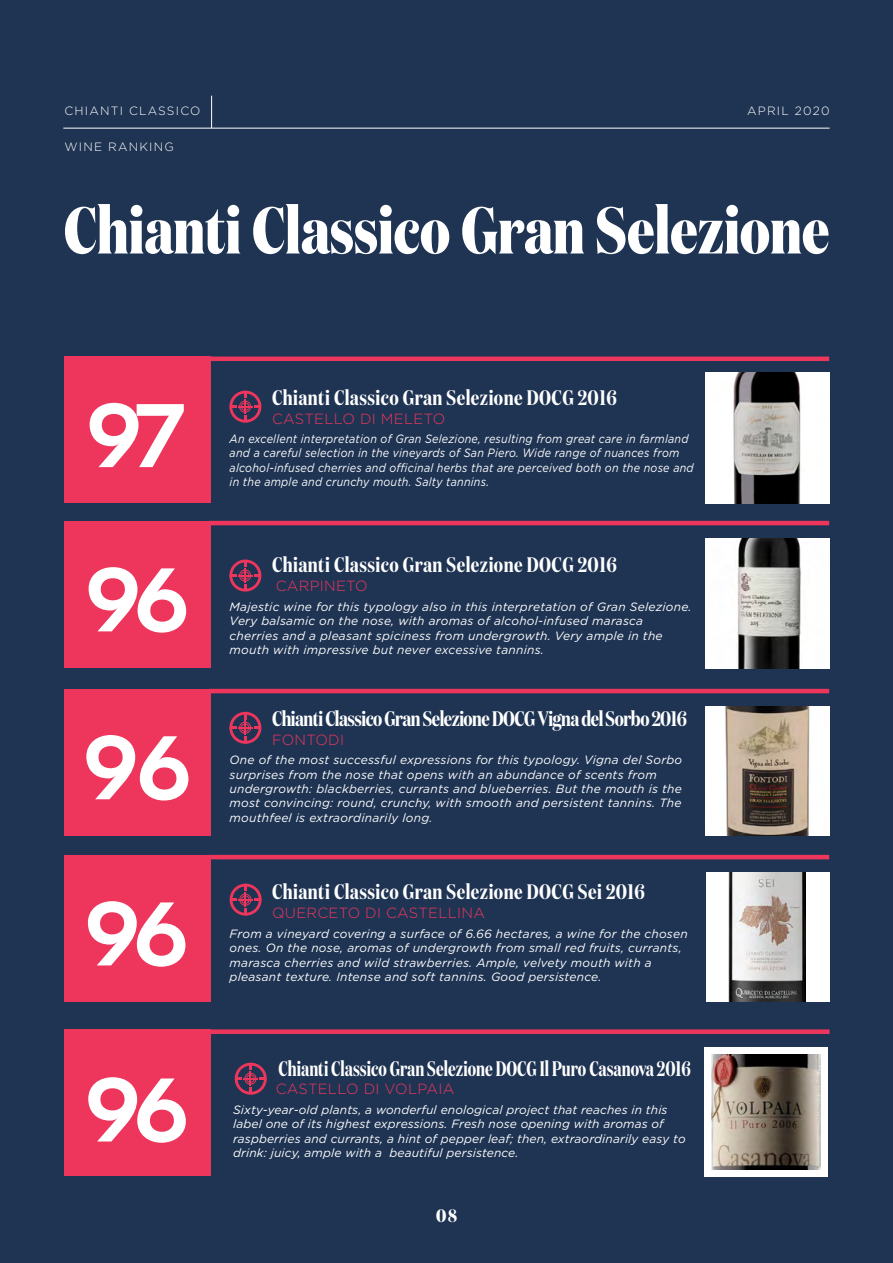
<style>
.page{position:relative;width:893px;height:1263px;background:#1f3453}
.page>*{position:absolute;margin:0;border:0;box-sizing:border-box;transform-origin:0 0}
.t1{font:600 90px "Novecentowide";letter-spacing:-.075em;color:#fff}
.t2{font:700 66px "Domaine Disp Cond";color:#fff;scale:.96 1}
.t3{font:600 21px "Domaine Disp Cond";letter-spacing:.02em;color:#fff}
.t4{font:600 21px "Domaine Disp Cond";color:#fff;scale:.9 1}
.t5{font:600 21px "Domaine Disp Cond";letter-spacing:-.025em;color:#fff}
.t6{font:700 18px "Domaine Disp Cond";color:#fff}
.t7{font:300 14.7px "Gotham";letter-spacing:.02em;color:#ee365d}
.t8{font:italic 12px/14.4px "Gotham";letter-spacing:.02em;color:#fff}
.t9{font:italic 12px/14.4px "Gotham";letter-spacing:.02em;color:#fff;scale:.9 1}
.t10{font:300 12px "Gotham";letter-spacing:.1em;color:#fff}
</style>
<div class="page">
<div style="left:64px;top:1029px;width:147px;height:147px;background:#ee365d"></div>
<div style="left:210px;top:1029px;width:620px;height:5px;background:#ee365d"></div>
<div style="left:704px;top:1047px;width:124px;height:130px;background:#fff"></div>
<img style="left:711px;top:1054px;width:110px;height:115px">
<svg style="left:235px;top:1063px;width:32px;height:32px"></svg>
<div style="left:247px;top:1075px;width:7px;height:7px;border:1px solid #ee365d;border-radius:50%"></div>
<div style="left:245px;top:1073px;width:11px;height:11px;border:1px solid #ee365d;border-radius:50%"></div>
<div style="left:64px;top:521px;width:147px;height:147px;background:#ee365d"></div>
<hr style="left:209px;top:521px;width:620px;height:4px;background:#ee365d">
<img style="left:706px;top:538px;width:123px;height:130px">
<svg style="left:229px;top:559px;width:32px;height:32px"></svg>
<div style="left:241px;top:572px;width:8px;height:7px;border:1px solid #ee365d;border-radius:50%"></div>
<div style="left:239px;top:570px;width:12px;height:11px;border:1px solid #ee365d;border-radius:50%"></div>
<div style="left:64px;top:356px;width:147px;height:147px;background:#ee365d"></div>
<div style="left:209px;top:356px;width:620px;height:5px;background:#ee365d"></div>
<img style="left:706px;top:373px;width:124px;height:130px">
<svg style="left:229px;top:391px;width:32px;height:32px"></svg>
<div style="left:241px;top:403px;width:8px;height:7px;border:1px solid #ee365d;border-radius:50%"></div>
<div style="left:239px;top:401px;width:12px;height:11px;border:1px solid #ee365d;border-radius:50%"></div>
<div style="left:64px;top:855px;width:147px;height:147px;background:#ee365d"></div>
<hr style="left:209px;top:855px;width:620px;height:4px;background:#ee365d">
<div style="left:706px;top:872px;width:123px;height:130px;background:#fff"></div>
<img style="left:728px;top:872px;width:77px;height:130px">
<svg style="left:230px;top:884px;width:32px;height:32px"></svg>
<div style="left:241px;top:896px;width:8px;height:7px;border:1px solid #ee365d;border-radius:50%"></div>
<div style="left:240px;top:894px;width:11px;height:11px;border:1px solid #ee365d;border-radius:50%"></div>
<div style="left:64px;top:689px;width:147px;height:147px;background:#ee365d"></div>
<hr style="left:209px;top:689px;width:620px;height:4px;background:#ee365d">
<svg style="left:229px;top:712px;width:32px;height:32px"></svg>
<div style="left:241px;top:724px;width:8px;height:8px;border:1px solid #ee365d;border-radius:50%"></div>
<div style="left:239px;top:722px;width:12px;height:11px;border:1px solid #ee365d;border-radius:50%"></div>
<img style="left:706px;top:706px;width:123px;height:130px">
<hr style="left:63px;top:128px;width:767px;height:1px;background:#fff">
<hr style="left:211px;top:96px;width:1px;height:32px;background:#fff">
<p class="t10" style="left:65px;top:103px;width:137px">CHIANTI CLASSICO</p>
<p class="t10" style="left:65px;top:139px;width:111px">WINE RANKING</p>
<p class="t10" style="left:747px;top:103px;width:84px">APRIL 2020</p>
<h2 class="t2" style="left:64px;top:190px;width:799px">Chianti Classico Gran Selezione</h2>
<h1 class="t1" style="left:88px;top:380px;width:99px">97</h1>
<h1 class="t1" style="left:87px;top:545px;width:103px">96</h1>
<h1 class="t1" style="left:84px;top:713px;width:108px">96</h1>
<h1 class="t1" style="left:86px;top:879px;width:103px">96</h1>
<h1 class="t1" style="left:86px;top:1055px;width:103px">96</h1>
<h3 class="t3" style="left:272px;top:385px;width:346px">Chianti Classico Gran Selezione DOCG 2016</h3>
<p class="t7" style="left:272px;top:409px;width:175px">CASTELLO DI MELETO</p>
<p class="t9" style="left:230px;top:431px;width:517px">An excellent interpretation of Gran Selezione, resulting from great care in farmland and a careful selection in the vineyards of San Piero. Wide range of nuances from alcohol-infused cherries and officinal herbs that are perceived both on the nose and in the ample and crunchy mouth. Salty tannins.</p>
<h3 class="t3" style="left:272px;top:552px;width:346px">Chianti Classico Gran Selezione DOCG 2016</h3>
<p class="t7" style="left:276px;top:577px;width:93px">CARPINETO</p>
<p class="t8" style="left:230px;top:599px;width:464px">Majestic wine for this typology also in this interpretation of Gran Selezione.<br>Very balsamic on the nose, with aromas of alcohol-infused marasca cherries and a pleasant spiciness from undergrowth. Very ample in the mouth with impressive but never excessive tannins.</p>
<h3 class="t5" style="left:272px;top:706px;width:416px">Chianti Classico Gran Selezione DOCG Vigna del Sorbo 2016</h3>
<p class="t7" style="left:272px;top:730px;width:73px">FONTODI</p>
<p class="t8" style="left:230px;top:752px;width:454px">One of the most successful expressions for this typology. Vigna del Sorbo surprises from the nose that opens with an abundance of scents from undergrowth: blackberries, currants and blueberries. But the mouth is the most convincing: round, crunchy, with smooth and persistent tannins. The</p>
<p class="t8" style="left:230px;top:810px;width:204px">mouthfeel is extraordinarily long.</p>
<h3 class="t3" style="left:272px;top:879px;width:374px">Chianti Classico Gran Selezione DOCG Sei 2016</h3>
<p class="t7" style="left:272px;top:904px;width:214px">QUERCETO DI CASTELLINA</p>
<p class="t8" style="left:230px;top:926px;width:460px">From a vineyard covering a surface of 6.66 hectares, a wine for the chosen ones. On the nose, aromas of undergrowth from small red fruits, currants, marasca cherries and wild strawberries. Ample, velvety mouth with a pleasant texture. Intense and soft tannins. Good persistence.</p>
<h3 class="t4" style="left:279px;top:1056px;width:459px">Chianti Classico Gran Selezione DOCG Il Puro Casanova 2016</h3>
<p class="t7" style="left:276px;top:1080px;width:180px">CASTELLO DI VOLPAIA</p>
<p class="t8" style="left:233px;top:1102px;width:454px">Sixty-year-old plants, a wonderful enological project that reaches in this label one of its highest expressions. Fresh nose opening with aromas of raspberries and currants, a hint of pepper leaf; then, extraordinarily easy to</p>
<p class="t8" style="left:233px;top:1145px;width:287px">drink: juicy, ample with a beautiful persistence.</p>
<h3 class="t6" style="left:436px;top:1204px;width:22px">08</h3>
</div>
